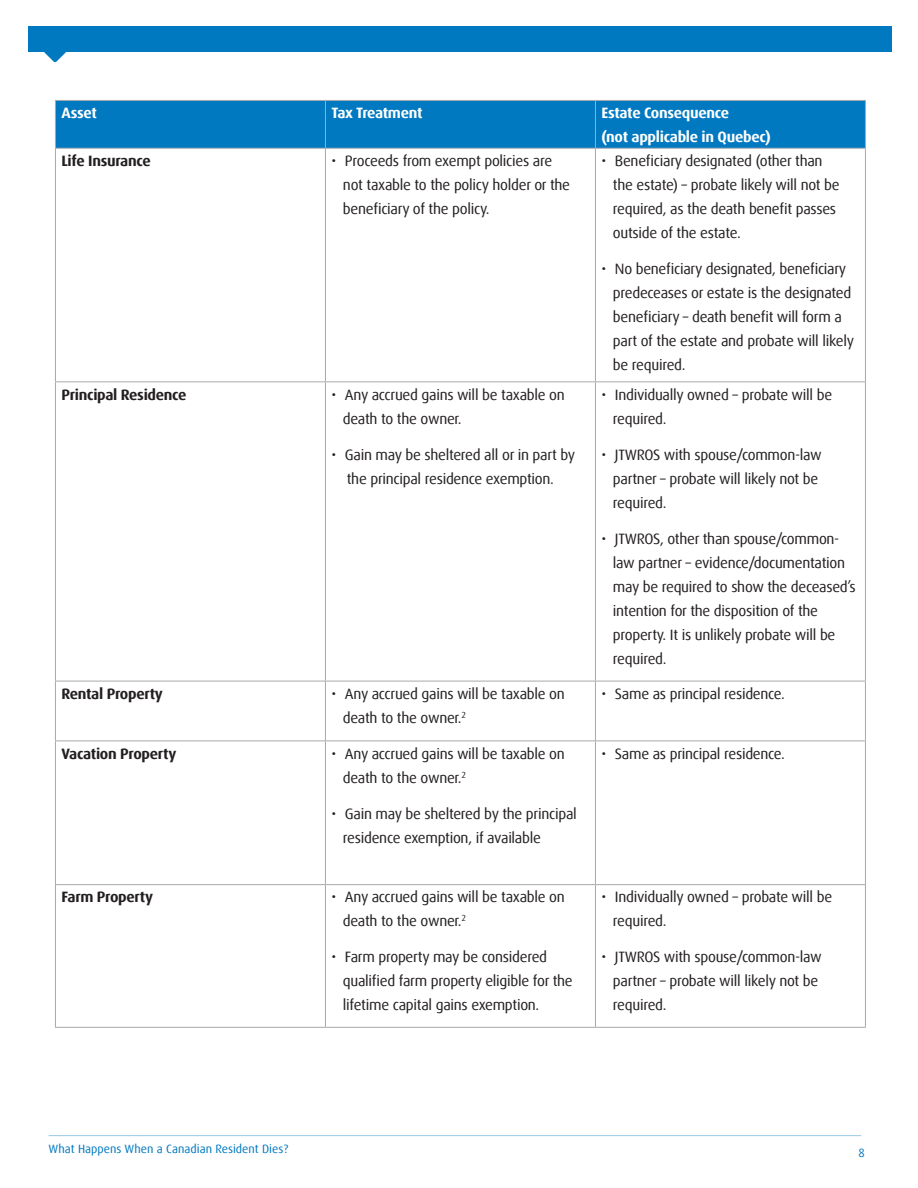
<style>
.page{position:relative;width:918px;height:1188px;background:#fff}
.page>*{position:absolute;margin:0;border:0;box-sizing:border-box;transform-origin:0 0}
.side_bar_text_1{font:15px/24px "Dax Offc Pro";letter-spacing:-.02em;color:#231f20}
.side_bar_text_1-2{font:700 15px "Dax Offc Pro";letter-spacing:-.02em;color:#231f20}
.side_bar_text_1-3{font:700 15px/24px "Dax Offc Pro";letter-spacing:-.02em;color:#fff}
.Folio__left_justifie{font:12px "Dax Offc Pro";color:#0079c1}
</style>
<div class="page">
<div style="left:28px;top:26px;width:864px;height:27px;background:#0079c1"></div>
<svg style="left:44px;top:52px;width:22px;height:11px"></svg>
<div style="left:56px;top:101px;width:809px;height:47px;background:#0079c1"></div>
<hr style="left:55px;top:100px;width:270px;height:1px;background:#a8a9ad">
<hr style="left:55px;top:101px;width:1px;height:47px;background:#a8a9ad">
<hr style="left:325px;top:100px;width:270px;height:1px;background:#a8a9ad">
<hr style="left:325px;top:101px;width:1px;height:47px;background:#a8a9ad">
<hr style="left:595px;top:100px;width:271px;height:1px;background:#a8a9ad">
<hr style="left:595px;top:101px;width:1px;height:47px;background:#a8a9ad">
<hr style="left:865px;top:101px;width:1px;height:47px;background:#a8a9ad">
<hr style="left:55px;top:148px;width:270px;height:1px;background:#a8a9ad">
<hr style="left:55px;top:149px;width:1px;height:232px;background:#a8a9ad">
<hr style="left:325px;top:148px;width:270px;height:1px;background:#a8a9ad">
<hr style="left:325px;top:149px;width:1px;height:232px;background:#a8a9ad">
<hr style="left:595px;top:148px;width:271px;height:1px;background:#a8a9ad">
<hr style="left:595px;top:149px;width:1px;height:232px;background:#a8a9ad">
<hr style="left:865px;top:149px;width:1px;height:232px;background:#a8a9ad">
<hr style="left:55px;top:381px;width:270px;height:1px;background:#a8a9ad">
<hr style="left:55px;top:382px;width:1px;height:299px;background:#a8a9ad">
<hr style="left:325px;top:381px;width:270px;height:1px;background:#a8a9ad">
<hr style="left:325px;top:382px;width:1px;height:299px;background:#a8a9ad">
<hr style="left:595px;top:381px;width:271px;height:1px;background:#a8a9ad">
<hr style="left:595px;top:382px;width:1px;height:299px;background:#a8a9ad">
<hr style="left:865px;top:382px;width:1px;height:299px;background:#a8a9ad">
<hr style="left:55px;top:681px;width:270px;height:1px;background:#a8a9ad">
<hr style="left:55px;top:681px;width:1px;height:59px;background:#a8a9ad">
<hr style="left:325px;top:681px;width:270px;height:1px;background:#a8a9ad">
<hr style="left:325px;top:681px;width:1px;height:59px;background:#a8a9ad">
<hr style="left:595px;top:681px;width:271px;height:1px;background:#a8a9ad">
<hr style="left:595px;top:681px;width:1px;height:59px;background:#a8a9ad">
<hr style="left:865px;top:681px;width:1px;height:59px;background:#a8a9ad">
<hr style="left:55px;top:740px;width:270px;height:1px;background:#a8a9ad">
<hr style="left:55px;top:741px;width:1px;height:143px;background:#a8a9ad">
<hr style="left:325px;top:740px;width:270px;height:1px;background:#a8a9ad">
<hr style="left:325px;top:741px;width:1px;height:143px;background:#a8a9ad">
<hr style="left:595px;top:740px;width:271px;height:1px;background:#a8a9ad">
<hr style="left:595px;top:741px;width:1px;height:143px;background:#a8a9ad">
<hr style="left:865px;top:741px;width:1px;height:143px;background:#a8a9ad">
<hr style="left:55px;top:884px;width:270px;height:1px;background:#a8a9ad">
<hr style="left:55px;top:885px;width:1px;height:142px;background:#a8a9ad">
<hr style="left:325px;top:884px;width:270px;height:1px;background:#a8a9ad">
<hr style="left:325px;top:885px;width:1px;height:142px;background:#a8a9ad">
<hr style="left:595px;top:884px;width:271px;height:1px;background:#a8a9ad">
<hr style="left:595px;top:885px;width:1px;height:142px;background:#a8a9ad">
<hr style="left:865px;top:885px;width:1px;height:142px;background:#a8a9ad">
<hr style="left:55px;top:1027px;width:270px;height:1px;background:#a8a9ad">
<hr style="left:325px;top:1027px;width:270px;height:1px;background:#a8a9ad">
<hr style="left:595px;top:1027px;width:271px;height:1px;background:#a8a9ad">
<hr style="left:49px;top:1135px;width:812px;height:1px;background:#99c9e6">
<p class="side_bar_text_1-3" style="left:61px;top:101px;width:37px">Asset</p>
<p class="side_bar_text_1-3" style="left:331px;top:101px;width:93px">Tax Treatment</p>
<p class="side_bar_text_1-3" style="left:601px;top:101px;width:171px">Estate Consequence<br>(not applicable in Quebec)</p>
<p class="side_bar_text_1-2" style="left:61px;top:151px;width:91px">Life Insurance</p>
<p class="side_bar_text_1" style="left:343px;top:149px;width:229px;text-indent:-12px">• Proceeds from exempt policies are not taxable to the policy holder or the beneficiary of the policy.</p>
<p class="side_bar_text_1" style="left:613px;top:149px;width:228px;text-indent:-12px">• Beneficiary designated (other than the estate) – probate likely will not be required, as the death benefit passes outside of the estate.</p>
<p class="side_bar_text_1" style="left:613px;top:257px;width:243px;text-indent:-12px">• No beneficiary designated, beneficiary predeceases or estate is the designated beneficiary – death benefit will form a part of the estate and probate will likely be required.</p>
<p class="side_bar_text_1-2" style="left:61px;top:385px;width:127px">Principal Residence</p>
<p class="side_bar_text_1" style="left:343px;top:382px;width:223px;text-indent:-12px">• Any accrued gains will be taxable on death to the owner.</p>
<p class="side_bar_text_1" style="left:331px;top:442px;width:245px;text-align:center">• Gain may be sheltered all or in part by the principal residence exemption.</p>
<p class="side_bar_text_1" style="left:613px;top:382px;width:221px;text-indent:-12px">• Individually owned – probate will be required.</p>
<p class="side_bar_text_1" style="left:613px;top:442px;width:210px;text-indent:-12px">• JTWROS with spouse/common-law partner – probate will likely not be required.</p>
<p class="side_bar_text_1" style="left:613px;top:526px;width:244px;text-indent:-12px">• JTWROS, other than spouse/common&shy;law partner – evidence/documentation may be required to show the deceased’s intention for the disposition of the property. It is unlikely probate will be required.</p>
<p class="side_bar_text_1-2" style="left:61px;top:684px;width:103px">Rental Property</p>
<p class="side_bar_text_1" style="left:343px;top:682px;width:223px;text-indent:-12px">• Any accrued gains will be taxable on death to the owner.<sup>2</sup></p>
<p class="side_bar_text_1" style="left:601px;top:682px;width:185px">• Same as principal residence.</p>
<p class="side_bar_text_1-2" style="left:61px;top:744px;width:116px">Vacation Property</p>
<p class="side_bar_text_1" style="left:343px;top:742px;width:223px;text-indent:-12px">• Any accrued gains will be taxable on death to the owner.<sup>2</sup></p>
<p class="side_bar_text_1" style="left:343px;top:802px;width:235px;text-indent:-12px">• Gain may be sheltered by the principal residence exemption, if available</p>
<p class="side_bar_text_1" style="left:601px;top:742px;width:185px">• Same as principal residence.</p>
<p class="side_bar_text_1-2" style="left:61px;top:888px;width:93px">Farm Property</p>
<p class="side_bar_text_1" style="left:343px;top:885px;width:223px;text-indent:-12px">• Any accrued gains will be taxable on death to the owner.<sup>2</sup></p>
<p class="side_bar_text_1" style="left:343px;top:945px;width:231px;text-indent:-12px">• Farm property may be considered qualified farm property eligible for the lifetime capital gains exemption.</p>
<p class="side_bar_text_1" style="left:613px;top:885px;width:221px;text-indent:-12px">• Individually owned – probate will be required.</p>
<p class="side_bar_text_1" style="left:613px;top:945px;width:210px;text-indent:-12px">• JTWROS with spouse/common-law partner – probate will likely not be required.</p>
<p class="Folio__left_justifie" style="left:49px;top:1141px;width:241px">What Happens When a Canadian Resident Dies?</p>
<p class="Folio__left_justifie" style="left:858px;top:1145px;width:8px">8</p>
</div>
